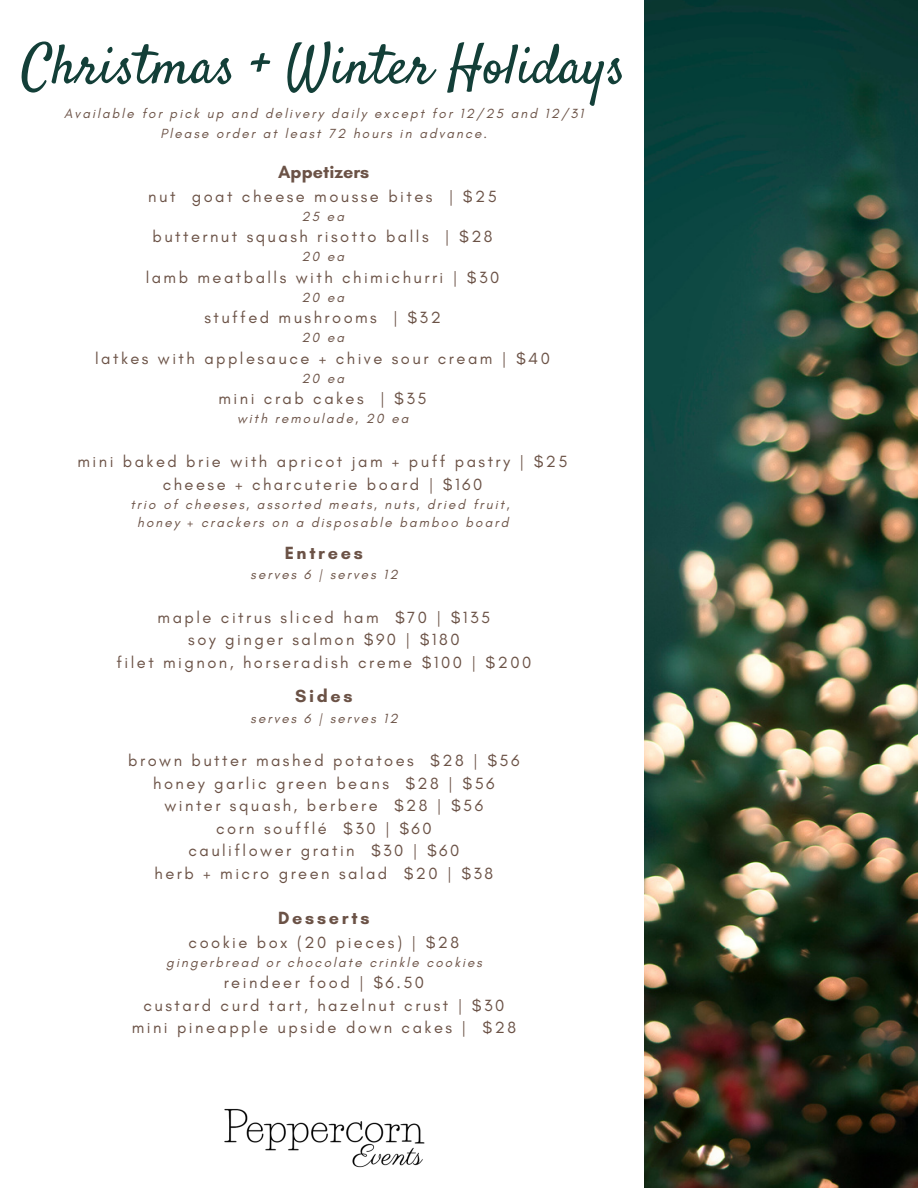
<style>
.page{position:relative;width:918px;height:1188px;background:#fff}
.page>*{position:absolute;margin:0;border:0;box-sizing:border-box;transform-origin:0 0}
.t1{font:55.5px "Satisfy";color:#133f38}
.t2{font:700 18px "Glacial Indifference";letter-spacing:.15em;color:#6b5246}
.t3{font:700 18px "Glacial Indifference";color:#6b5246}
.t4{font:16.5px/22.5px "Glacial Indifference";letter-spacing:.15em;color:#6b5246;text-align:center}
.t5{font:italic 13.5px/20.2px "Glacial Indifference";letter-spacing:.15em;color:#6b5246;text-align:center}
</style>
<div class="page">
<img style="left:645px;top:0;width:273px;height:1188px">
<img style="left:224px;top:1108px;width:201px;height:60px">
<h1 class="t1" style="left:22px;top:31px;width:606px">Christmas + Winter Holidays</h1>
<p class="t5" style="left:64px;top:103px;width:521px">Available for pick up and delivery daily except for 12/25 and 12/31<br>Please order at least 72 hours in advance.</p>
<p class="t3" style="left:278px;top:161px;width:93px">Appetizers</p>
<p class="t4" style="left:148px;top:185px;width:350px">nut goat cheese mousse bites | $25</p>
<p class="t5" style="left:302px;top:206px;width:44px">25 ea</p>
<p class="t4" style="left:153px;top:225px;width:342px">butternut squash risotto balls | $28</p>
<p class="t5" style="left:301px;top:246px;width:44px">20 ea</p>
<p class="t4" style="left:146px;top:266px;width:355px">lamb meatballs with chimichurri | $30</p>
<p class="t5" style="left:301px;top:287px;width:44px">20 ea</p>
<p class="t4" style="left:204px;top:306px;width:238px">stuffed mushrooms | $32</p>
<p class="t5" style="left:301px;top:327px;width:44px">20 ea</p>
<p class="t4" style="left:95px;top:347px;width:456px">latkes with applesauce + chive sour cream | $40</p>
<p class="t5" style="left:301px;top:368px;width:44px">20 ea</p>
<p class="t4" style="left:219px;top:387px;width:209px">mini crab cakes | $35</p>
<p class="t5" style="left:237px;top:408px;width:173px">with remoulade, 20 ea</p>
<p class="t4" style="left:77px;top:450px;width:492px">mini baked brie with apricot jam + puff pastry | $25 cheese + charcuterie board | $160</p>
<p class="t5" style="left:130px;top:495px;width:381px;line-height:18px">trio of cheeses, assorted meats, nuts, dried fruit, honey + crackers on a disposable bamboo board</p>
<p class="t2" style="left:285px;top:542px;width:80px">Entrees</p>
<p class="t5" style="left:251px;top:564px;width:149px">serves 6 | serves 12</p>
<p class="t4" style="left:116px;top:606px;width:416px">maple citrus sliced ham $70 | $135<br>soy ginger salmon $90 | $180<br>filet mignon, horseradish creme $100 | $200</p>
<p class="t2" style="left:295px;top:685px;width:59px">Sides</p>
<p class="t5" style="left:251px;top:708px;width:149px">serves 6 | serves 12</p>
<p class="t4" style="left:128px;top:749px;width:393px">brown butter mashed potatoes $28 | $56 honey garlic green beans $28 | $56 winter squash, berbere $28 | $56<br>corn soufflé $30 | $60<br>cauliflower gratin $30 | $60<br>herb + micro green salad $20 | $38</p>
<p class="t2" style="left:278px;top:907px;width:93px">Desserts</p>
<p class="t4" style="left:189px;top:931px;width:272px">cookie box (20 pieces) | $28</p>
<p class="t5" style="left:166px;top:952px;width:317px">gingerbread or chocolate crinkle cookies</p>
<p class="t4" style="left:132px;top:971px;width:386px">reindeer food | $6.50<br>custard curd tart, hazelnut crust | $30 mini pineapple upside down cakes | $28</p>
</div>
